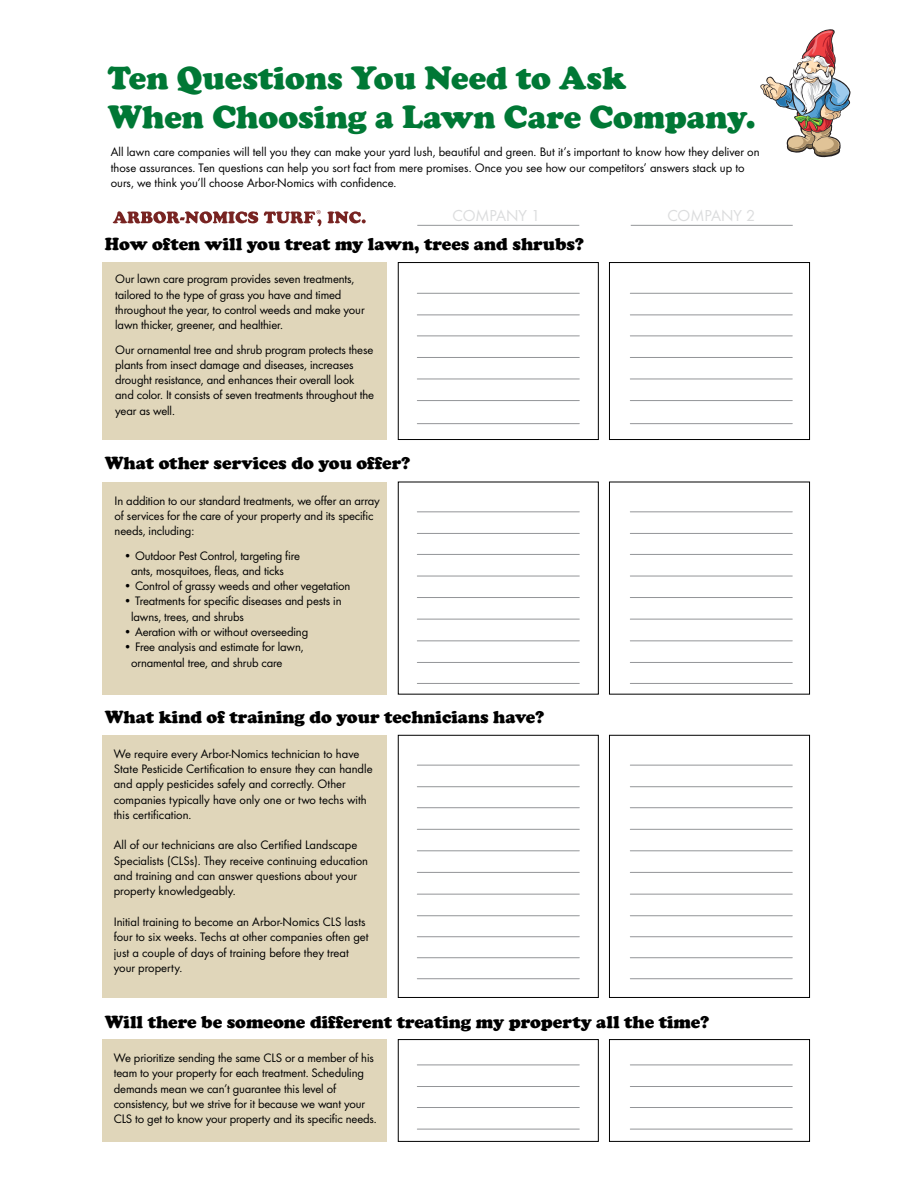
<style>
.page{position:relative;width:918px;height:1188px;background:#fff}
.page>*{position:absolute;margin:0;border:0;box-sizing:border-box;transform-origin:0 0}
.t1{font:900 33px/39px "Cooper";color:#007835}
.t2{font:900 18px "Cooper";color:#000}
.t3{font:16.5px "Futura Boo";color:#dcddde}
.t4{font:12.75px/15.3px "Futura Boo";letter-spacing:-.01em;color:#000}
</style>
<div class="page">
<div style="left:102px;top:263px;width:285px;height:177px;background:#e0d6ba"></div>
<div style="left:102px;top:482px;width:285px;height:213px;background:#e0d6ba"></div>
<div style="left:102px;top:735px;width:285px;height:263px;background:#e0d6ba"></div>
<div style="left:398px;top:262px;width:201px;height:178px;border:1px solid #000"></div>
<div style="left:398px;top:735px;width:201px;height:263px;border:1px solid #000"></div>
<div style="left:609px;top:262px;width:201px;height:178px;border:1px solid #000"></div>
<div style="left:609px;top:482px;width:201px;height:213px;border:1px solid #000"></div>
<div style="left:609px;top:735px;width:201px;height:263px;border:1px solid #000"></div>
<svg style="left:113px;top:211px;width:145px;height:12px"></svg>
<svg style="left:327px;top:211px;width:39px;height:12px"></svg>
<svg style="left:264px;top:210px;width:57px;height:16px"></svg>
<img style="left:760px;top:29px;width:90px;height:129px">
<hr style="left:417px;top:225px;width:162px;height:1px;background:#939598">
<hr style="left:417px;top:293px;width:162px;height:1px;background:#939598">
<hr style="left:417px;top:335px;width:162px;height:1px;background:#939598">
<hr style="left:417px;top:379px;width:162px;height:1px;background:#939598">
<hr style="left:417px;top:314px;width:162px;height:1px;background:#939598">
<hr style="left:417px;top:357px;width:162px;height:1px;background:#939598">
<hr style="left:417px;top:400px;width:162px;height:1px;background:#939598">
<hr style="left:417px;top:511px;width:162px;height:1px;background:#939598">
<hr style="left:417px;top:554px;width:162px;height:1px;background:#939598">
<hr style="left:417px;top:597px;width:162px;height:1px;background:#939598">
<hr style="left:417px;top:533px;width:162px;height:1px;background:#939598">
<hr style="left:417px;top:576px;width:162px;height:1px;background:#939598">
<hr style="left:417px;top:619px;width:162px;height:1px;background:#939598">
<hr style="left:417px;top:765px;width:162px;height:1px;background:#939598">
<hr style="left:417px;top:807px;width:162px;height:1px;background:#939598">
<hr style="left:417px;top:850px;width:162px;height:1px;background:#939598">
<hr style="left:417px;top:786px;width:162px;height:1px;background:#939598">
<hr style="left:417px;top:829px;width:162px;height:1px;background:#939598">
<hr style="left:417px;top:872px;width:162px;height:1px;background:#939598">
<hr style="left:417px;top:640px;width:162px;height:1px;background:#939598">
<hr style="left:417px;top:683px;width:162px;height:1px;background:#939598">
<hr style="left:417px;top:662px;width:162px;height:1px;background:#939598">
<hr style="left:417px;top:894px;width:162px;height:1px;background:#939598">
<hr style="left:417px;top:936px;width:162px;height:1px;background:#939598">
<hr style="left:417px;top:957px;width:162px;height:1px;background:#939598">
<hr style="left:630px;top:957px;width:162px;height:1px;background:#939598">
<hr style="left:417px;top:978px;width:162px;height:1px;background:#939598">
<hr style="left:630px;top:978px;width:162px;height:1px;background:#939598">
<hr style="left:417px;top:915px;width:162px;height:1px;background:#939598">
<hr style="left:417px;top:423px;width:162px;height:1px;background:#939598">
<hr style="left:630px;top:293px;width:162px;height:1px;background:#939598">
<hr style="left:630px;top:335px;width:162px;height:1px;background:#939598">
<hr style="left:630px;top:379px;width:162px;height:1px;background:#939598">
<hr style="left:630px;top:314px;width:162px;height:1px;background:#939598">
<hr style="left:630px;top:357px;width:162px;height:1px;background:#939598">
<hr style="left:630px;top:400px;width:162px;height:1px;background:#939598">
<hr style="left:630px;top:511px;width:162px;height:1px;background:#939598">
<hr style="left:630px;top:554px;width:162px;height:1px;background:#939598">
<hr style="left:630px;top:597px;width:162px;height:1px;background:#939598">
<hr style="left:630px;top:533px;width:162px;height:1px;background:#939598">
<hr style="left:630px;top:576px;width:162px;height:1px;background:#939598">
<hr style="left:630px;top:619px;width:162px;height:1px;background:#939598">
<hr style="left:630px;top:765px;width:162px;height:1px;background:#939598">
<hr style="left:630px;top:807px;width:162px;height:1px;background:#939598">
<hr style="left:630px;top:850px;width:162px;height:1px;background:#939598">
<hr style="left:630px;top:786px;width:162px;height:1px;background:#939598">
<hr style="left:630px;top:829px;width:162px;height:1px;background:#939598">
<hr style="left:630px;top:872px;width:162px;height:1px;background:#939598">
<hr style="left:630px;top:640px;width:162px;height:1px;background:#939598">
<hr style="left:630px;top:683px;width:162px;height:1px;background:#939598">
<hr style="left:630px;top:662px;width:162px;height:1px;background:#939598">
<hr style="left:630px;top:894px;width:162px;height:1px;background:#939598">
<hr style="left:630px;top:936px;width:162px;height:1px;background:#939598">
<hr style="left:630px;top:915px;width:162px;height:1px;background:#939598">
<hr style="left:630px;top:423px;width:162px;height:1px;background:#939598">
<hr style="left:631px;top:225px;width:162px;height:1px;background:#939598">
<div style="left:102px;top:1040px;width:285px;height:102px;background:#e0d6ba"></div>
<div style="left:398px;top:1039px;width:201px;height:103px;border:1px solid #000"></div>
<div style="left:609px;top:1039px;width:201px;height:103px;border:1px solid #000"></div>
<hr style="left:417px;top:1064px;width:162px;height:1px;background:#939598">
<hr style="left:417px;top:1107px;width:162px;height:1px;background:#939598">
<hr style="left:417px;top:1086px;width:162px;height:1px;background:#939598">
<hr style="left:417px;top:1129px;width:162px;height:1px;background:#939598">
<hr style="left:630px;top:1064px;width:162px;height:1px;background:#939598">
<hr style="left:630px;top:1107px;width:162px;height:1px;background:#939598">
<hr style="left:630px;top:1086px;width:162px;height:1px;background:#939598">
<hr style="left:630px;top:1129px;width:162px;height:1px;background:#939598">
<h1 class="t1" style="left:108px;top:59px;width:649px">Ten Questions You Need to Ask<br>When Choosing a Lawn Care Company.</h1>
<p class="t4" style="left:111px;top:144px;width:650px">All lawn care companies will tell you they can make your yard lush, beautiful and green. But it’s important to know how they deliver on those assurances. Ten questions can help you sort fact from mere promises. Once you see how our competitors’ answers stack up to ours, we think you’ll choose Arbor-Nomics with confidence.</p>
<p class="t3" style="left:452px;top:205px;width:89px">COMPANY 1</p>
<p class="t3" style="left:667px;top:205px;width:89px">COMPANY 2</p>
<h2 class="t2" style="left:105px;top:233px;width:481px">How often will you treat my lawn, trees and shrubs?</h2>
<p class="t4" style="left:115px;top:271px;width:251px">Our lawn care program provides seven treatments, tailored to the type of grass you have and timed throughout the year, to control weeds and make your lawn thicker, greener, and healthier.</p>
<p class="t4" style="left:115px;top:341px;width:260px">Our ornamental tree and shrub program protects these plants from insect damage and diseases, increases drought resistance, and enhances their overall look and color. It consists of seven treatments throughout the year as well.</p>
<h2 class="t2" style="left:105px;top:453px;width:307px">What other services do you offer?</h2>
<p class="t4" style="left:115px;top:492px;width:267px">In addition to our standard treatments, we offer an array of services for the care of your property and its specific needs, including:</p>
<p class="t4" style="left:131px;top:547px;width:171px;text-indent:-7px">• Outdoor Pest Control, targeting fire ants, mosquitoes, fleas, and ticks</p>
<p class="t4" style="left:124px;top:578px;width:228px">• Control of grassy weeds and other vegetation</p>
<p class="t4" style="left:131px;top:593px;width:212px;text-indent:-7px">• Treatments for specific diseases and pests in lawns, trees, and shrubs</p>
<p class="t4" style="left:124px;top:623px;width:186px">• Aeration with or without overseeding</p>
<p class="t4" style="left:131px;top:639px;width:174px;text-indent:-7px">• Free analysis and estimate for lawn, ornamental tree, and shrub care</p>
<h2 class="t2" style="left:105px;top:707px;width:441px">What kind of training do your technicians have?</h2>
<p class="t4" style="left:114px;top:745px;width:260px">We require every Arbor-Nomics technician to have State Pesticide Certification to ensure they can handle and apply pesticides safely and correctly. Other companies typically have only one or two techs with this certification.</p>
<p class="t4" style="left:114px;top:837px;width:256px">All of our technicians are also Certified Landscape Specialists (CLSs). They receive continuing education and training and can answer questions about your property knowledgeably.</p>
<p class="t4" style="left:114px;top:913px;width:256px">Initial training to become an Arbor-Nomics CLS lasts four to six weeks. Techs at other companies often get just a couple of days of training before they treat your property.</p>
<h2 class="t2" style="left:105px;top:1011px;width:606px">Will there be someone different treating my property all the time?</h2>
<p class="t4" style="left:114px;top:1049px;width:265px">We prioritize sending the same CLS or a member of his team to your property for each treatment. Scheduling demands mean we can’t guarantee this level of consistency, but we strive for it because we want your CLS to get to know your property and its specific needs.</p>
</div>
